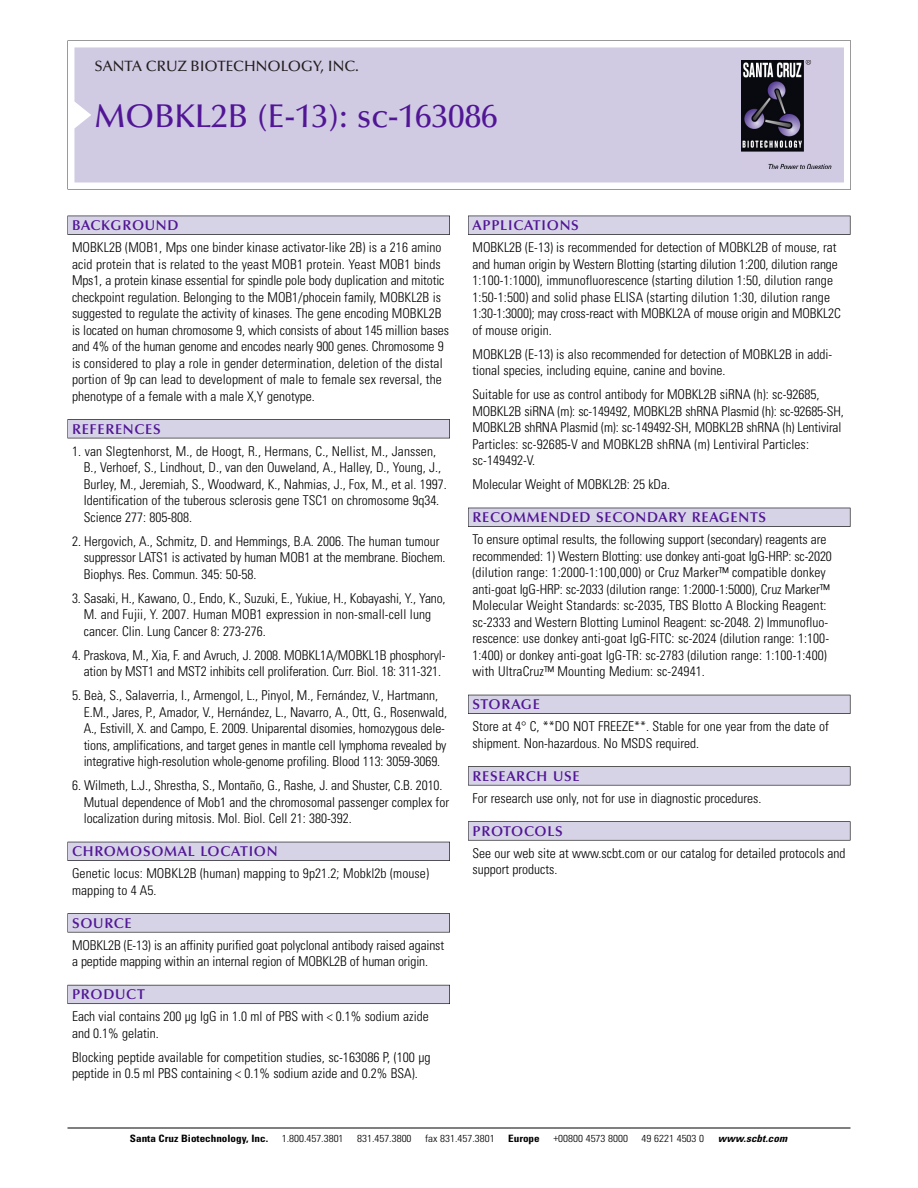
<style>
.page{position:relative;width:918px;height:1188px;background:#fff}
.page>*{position:absolute;margin:0;border:0;box-sizing:border-box;transform-origin:0 0}
.t1{font:500 33px "Optima";color:#511695}
.t2{font:500 15px "Optima";color:#231f20}
.t3{font:600 14.25px "Optima";letter-spacing:.05em;color:#511695}
.t4{font:300 condensed 13.5px/16.5px "Univers";color:#000}
.t5{font:300 condensed 10.2px "Univers";color:#000;scale:1.1 1}
.t6{font:700 condensed 10.2px "Univers";color:#000;scale:1.1 1}
.t7{font:italic 700 condensed 10.2px "Univers";letter-spacing:.005em;color:#000;scale:1.1 1}
</style>
<div class="page">
<svg style="left:68px;top:40px;width:783px;height:149px"></svg>
<div style="left:74px;top:47px;width:770px;height:135px;background:#d1cae3"></div>
<img style="left:741px;top:60px;width:90px;height:108px">
<div style="left:68px;top:216px;width:382px;height:19px;background:#525155"></div>
<div style="left:68px;top:216px;width:381px;height:18px;background:#d7d3e7"></div>
<div style="left:68px;top:419px;width:382px;height:19px;background:#525155"></div>
<div style="left:68px;top:420px;width:381px;height:18px;background:#d7d3e7"></div>
<div style="left:68px;top:842px;width:382px;height:19px;background:#525158"></div>
<div style="left:68px;top:842px;width:381px;height:18px;background:#d7d3e7"></div>
<div style="left:68px;top:913px;width:382px;height:19px;background:#575759"></div>
<div style="left:68px;top:914px;width:381px;height:18px;background:#d7d3e7"></div>
<div style="left:68px;top:985px;width:382px;height:19px;background:#5b5a62"></div>
<div style="left:68px;top:985px;width:381px;height:18px;background:#d7d3e7"></div>
<div style="left:468px;top:216px;width:382px;height:19px;background:#525155"></div>
<div style="left:468px;top:216px;width:382px;height:18px;background:#d7d3e7"></div>
<div style="left:468px;top:508px;width:382px;height:19px;background:#515055"></div>
<div style="left:468px;top:508px;width:382px;height:18px;background:#d7d3e7"></div>
<div style="left:468px;top:695px;width:382px;height:19px;background:#525158"></div>
<div style="left:468px;top:695px;width:382px;height:18px;background:#d7d3e7"></div>
<div style="left:468px;top:766px;width:382px;height:19px;background:#575759"></div>
<div style="left:468px;top:767px;width:382px;height:18px;background:#d7d3e7"></div>
<svg style="left:468px;top:821px;width:382px;height:20px"></svg>
<div style="left:468px;top:822px;width:382px;height:18px;background:#d7d3e7"></div>
<hr style="left:68px;top:1128px;width:782px;height:1px;background:#000">
<p class="t2" style="left:94px;top:61px;width:266px">SANTA CRUZ BIOTECHNOLOGY, INC.</p>
<h1 class="t1" style="left:94px;top:103px;width:405px">MOBKL2B (E-13): sc-163086</h1>
<p class="t3" style="left:72px;top:219px;width:108px">BACKGROUND</p>
<p class="t4" style="left:72px;top:240px;width:379px">MOBKL2B (MOB1, Mps one binder kinase activator-like 2B) is a 216 amino acid protein that is related to the yeast MOB1 protein. Yeast MOB1 binds Mps1, a protein kinase essential for spindle pole body duplication and mitotic checkpoint regulation. Belonging to the MOB1/phocein family, MOBKL2B is suggested to regulate the activity of kinases. The gene encoding MOBKL2B is located on human chromosome 9, which consists of about 145 million bases and 4% of the human genome and encodes nearly 900 genes. Chromosome 9 is considered to play a role in gender determination, deletion of the distal portion of 9p can lead to development of male to female sex reversal, the phenotype of a female with a male X,Y genotype.</p>
<p class="t3" style="left:72px;top:423px;width:90px">REFERENCES</p>
<p class="t4" style="left:84px;top:444px;width:365px;text-indent:-12px">1. van Slegtenhorst, M., de Hoogt, R., Hermans, C., Nellist, M., Janssen, B., Verhoef, S., Lindhout, D., van den Ouweland, A., Halley, D., Young, J., Burley, M., Jeremiah, S., Woodward, K., Nahmias, J., Fox, M., et al. 1997.<br>Identification of the tuberous sclerosis gene TSC1 on chromosome 9q34.<br>Science 277: 805-808.</p>
<p class="t4" style="left:84px;top:534px;width:363px;text-indent:-12px">2. Hergovich, A., Schmitz, D. and Hemmings, B.A. 2006. The human tumour suppressor LATS1 is activated by human MOB1 at the membrane. Biochem.<br>Biophys. Res. Commun. 345: 50-58.</p>
<p class="t4" style="left:84px;top:591px;width:363px;text-indent:-12px">3. Sasaki, H., Kawano, O., Endo, K., Suzuki, E., Yukiue, H., Kobayashi, Y., Yano,<br>M. and Fujii, Y. 2007. Human MOB1 expression in non-small-cell lung cancer. Clin. Lung Cancer 8: 273-276.</p>
<p class="t4" style="left:72px;top:648px;width:375px;text-align:center">4. Praskova, M., Xia, F. and Avruch, J. 2008. MOBKL1A/MOBKL1B phosphoryl&shy;ation by MST1 and MST2 inhibits cell proliferation. Curr. Biol. 18: 311-321.</p>
<p class="t4" style="left:84px;top:688px;width:365px;text-indent:-12px">5. Beà, S., Salaverria, I., Armengol, L., Pinyol, M., Fernández, V., Hartmann, E.M., Jares, P., Amador, V., Hernández, L., Navarro, A., Ott, G., Rosenwald, A., Estivill, X. and Campo, E. 2009. Uniparental disomies, homozygous dele&shy;tions, amplifications, and target genes in mantle cell lymphoma revealed by integrative high-resolution whole-genome profiling. Blood 113: 3059-3069.</p>
<p class="t4" style="left:84px;top:778px;width:367px;text-indent:-12px">6. Wilmeth, L.J., Shrestha, S., Montaño, G., Rashe, J. and Shuster, C.B. 2010.<br>Mutual dependence of Mob1 and the chromosomal passenger complex for localization during mitosis. Mol. Biol. Cell 21: 380-392.</p>
<p class="t3" style="left:72px;top:846px;width:207px">CHROMOSOMAL LOCATION</p>
<p class="t4" style="left:72px;top:866px;width:359px">Genetic locus: MOBKL2B (human) mapping to 9p21.2; Mobkl2b (mouse) mapping to 4 A5.</p>
<p class="t3" style="left:72px;top:917px;width:61px">SOURCE</p>
<p class="t4" style="left:72px;top:938px;width:374px">MOBKL2B (E-13) is an affinity purified goat polyclonal antibody raised against a peptide mapping within an internal region of MOBKL2B of human origin.</p>
<p class="t3" style="left:72px;top:989px;width:74px">PRODUCT</p>
<p class="t4" style="left:72px;top:1009px;width:358px">Each vial contains 200 µg IgG in 1.0 ml of PBS with &lt; 0.1% sodium azide and 0.1% gelatin.</p>
<p class="t4" style="left:72px;top:1050px;width:360px">Blocking peptide available for competition studies, sc-163086 P, (100 µg peptide in 0.5 ml PBS containing &lt; 0.1% sodium azide and 0.2% BSA).</p>
<p class="t3" style="left:473px;top:219px;width:108px">APPLICATIONS</p>
<p class="t4" style="left:473px;top:240px;width:370px">MOBKL2B (E-13) is recommended for detection of MOBKL2B of mouse, rat and human origin by Western Blotting (starting dilution 1:200, dilution range 1:100-1:1000), immunofluorescence (starting dilution 1:50, dilution range 1:50-1:500) and solid phase ELISA (starting dilution 1:30, dilution range 1:30-1:3000); may cross-react with MOBKL2A of mouse origin and MOBKL2C of mouse origin.</p>
<p class="t4" style="left:473px;top:347px;width:361px">MOBKL2B (E-13) is also recommended for detection of MOBKL2B in addi&shy;tional species, including equine, canine and bovine.</p>
<p class="t4" style="left:473px;top:387px;width:373px">Suitable for use as control antibody for MOBKL2B siRNA (h): sc-92685, MOBKL2B siRNA (m): sc-149492, MOBKL2B shRNA Plasmid (h): sc-92685-SH, MOBKL2B shRNA Plasmid (m): sc-149492-SH, MOBKL2B shRNA (h) Lentiviral Particles: sc-92685-V and MOBKL2B shRNA (m) Lentiviral Particles: sc-149492-V.</p>
<p class="t4" style="left:473px;top:477px;width:199px">Molecular Weight of MOBKL2B: 25 kDa.</p>
<p class="t3" style="left:473px;top:512px;width:295px">RECOMMENDED SECONDARY REAGENTS</p>
<p class="t4" style="left:473px;top:532px;width:361px">To ensure optimal results, the following support (secondary) reagents are recommended: 1) Western Blotting: use donkey anti-goat IgG-HRP: sc-2020 (dilution range: 1:2000-1:100,000) or Cruz Marker™ compatible donkey anti-goat IgG-HRP: sc-2033 (dilution range: 1:2000-1:5000), Cruz Marker™ Molecular Weight Standards: sc-2035, TBS Blotto A Blocking Reagent: sc-2333 and Western Blotting Luminol Reagent: sc-2048. 2) Immunofluo&shy;rescence: use donkey anti-goat IgG-FITC: sc-2024 (dilution range: 1:100- 1:400) or donkey anti-goat IgG-TR: sc-2783 (dilution range: 1:100-1:400) with UltraCruz™ Mounting Medium: sc-24941.</p>
<p class="t3" style="left:473px;top:699px;width:69px">STORAGE</p>
<p class="t4" style="left:473px;top:719px;width:358px">Store at 4° C, **DO NOT FREEZE**. Stable for one year from the date of shipment. Non-hazardous. No MSDS required.</p>
<p class="t3" style="left:473px;top:770px;width:109px">RESEARCH USE</p>
<p class="t4" style="left:473px;top:791px;width:290px">For research use only, not for use in diagnostic procedures.</p>
<p class="t3" style="left:473px;top:825px;width:92px">PROTOCOLS</p>
<p class="t4" style="left:473px;top:846px;width:375px">See our web site at www.scbt.com or our catalog for detailed protocols and support products.</p>
<p class="t6" style="left:130px;top:1135px;width:127px">Santa Cruz Biotechnology, Inc.</p>
<p class="t5" style="left:282px;top:1135px;width:58px">1.800.457.3801</p>
<p class="t5" style="left:357px;top:1135px;width:51px">831.457.3800</p>
<p class="t5" style="left:425px;top:1135px;width:65px">fax 831.457.3801</p>
<p class="t6" style="left:508px;top:1135px;width:30px">Europe</p>
<p class="t5" style="left:553px;top:1135px;width:69px">+00800 4573 8000</p>
<p class="t5" style="left:642px;top:1135px;width:58px">49 6221 4503 0</p>
<p class="t7" style="left:718px;top:1135px;width:64px">www.scbt.com</p>
</div>
